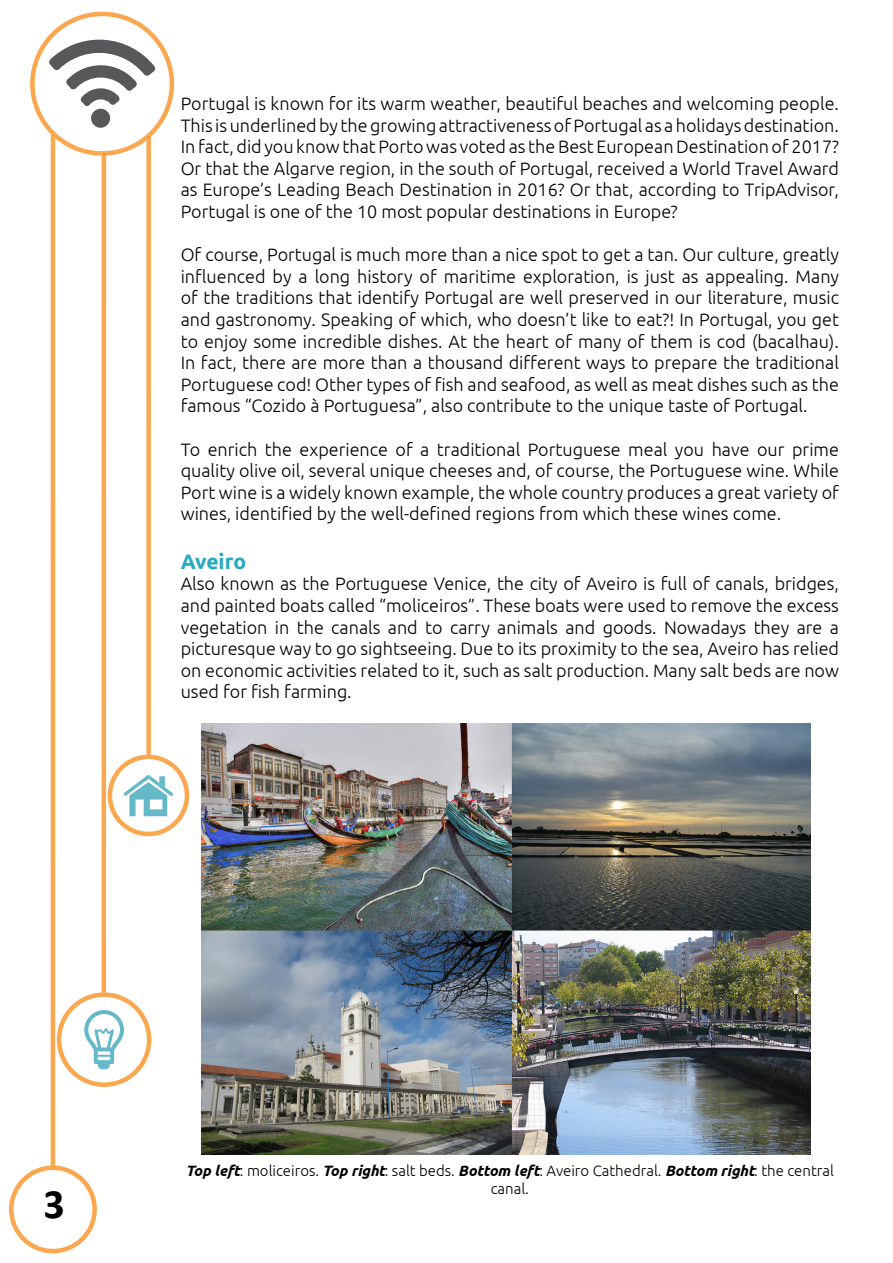
<style>
.page{position:relative;width:893px;height:1263px;background:#fff}
.page>*{position:absolute;margin:0;border:0;box-sizing:border-box;transform-origin:0 0}
.t1{font:700 42px "Calibri";color:#000}
.t2{font:700 21px "Ubuntu";letter-spacing:-.01em;color:#28a9c0}
.t3{font:300 18px/21.6px "Ubuntu";color:#000}
.t4{font:300 15px/18px "Ubuntu";color:#000;text-align:center}
.s1{font-weight:700;font-style:italic}
</style>
<div class="page">
<svg style="left:9px;top:12px;width:240px;height:1241px"></svg>
<img style="left:202px;top:723px;width:608px;height:431px">
<p class="t3" style="left:181px;top:92px;width:660px">Portugal is known for its warm weather, beautiful beaches and welcoming people.<br>This is underlined by the growing attractiveness of Portugal as a holidays destination.<br>In fact, did you know that Porto was voted as the Best European Destination of 2017?<br>Or that the Algarve region, in the south of Portugal, received a World Travel Award as Europe’s Leading Beach Destination in 2016? Or that, according to TripAdvisor, Portugal is one of the 10 most popular destinations in Europe?</p>
<p class="t3" style="left:181px;top:244px;width:660px">Of course, Portugal is much more than a nice spot to get a tan. Our culture, greatly influenced by a long history of maritime exploration, is just as appealing. Many of the traditions that identify Portugal are well preserved in our literature, music and gastronomy. Speaking of which, who doesn’t like to eat?! In Portugal, you get to enjoy some incredible dishes. At the heart of many of them is cod (bacalhau).<br>In fact, there are more than a thousand different ways to prepare the traditional Portuguese cod! Other types of fish and seafood, as well as meat dishes such as the famous “Cozido à Portuguesa”, also contribute to the unique taste of Portugal.</p>
<p class="t3" style="left:181px;top:438px;width:660px;text-align:justify">To enrich the experience of a traditional Portuguese meal you have our prime quality olive oil, several unique cheeses and, of course, the Portuguese wine. While Port wine is a widely known example, the whole country produces a great variety of wines, identified by the well-defined regions from which these wines come.</p>
<p class="t2" style="left:181px;top:549px;width:67px">Aveiro</p>
<p class="t3" style="left:181px;top:573px;width:660px;text-align:justify">Also known as the Portuguese Venice, the city of Aveiro is full of canals, bridges, and painted boats called “moliceiros”. These boats were used to remove the excess vegetation in the canals and to carry animals and goods. Nowadays they are a picturesque way to go sightseeing. Due to its proximity to the sea, Aveiro has relied on economic activities related to it, such as salt production. Many salt beds are now used for fish farming.</p>
<h1 class="t1" style="left:43px;top:1174px;width:23px">3</h1>
<p class="t4" style="left:186px;top:1161px;width:650px"><span class="s1">Top left</span>: moliceiros. <span class="s1">Top right</span>: salt beds. <span class="s1">Bottom left</span>: Aveiro Cathedral. <span class="s1">Bottom right</span>: the central canal.</p>
</div>
